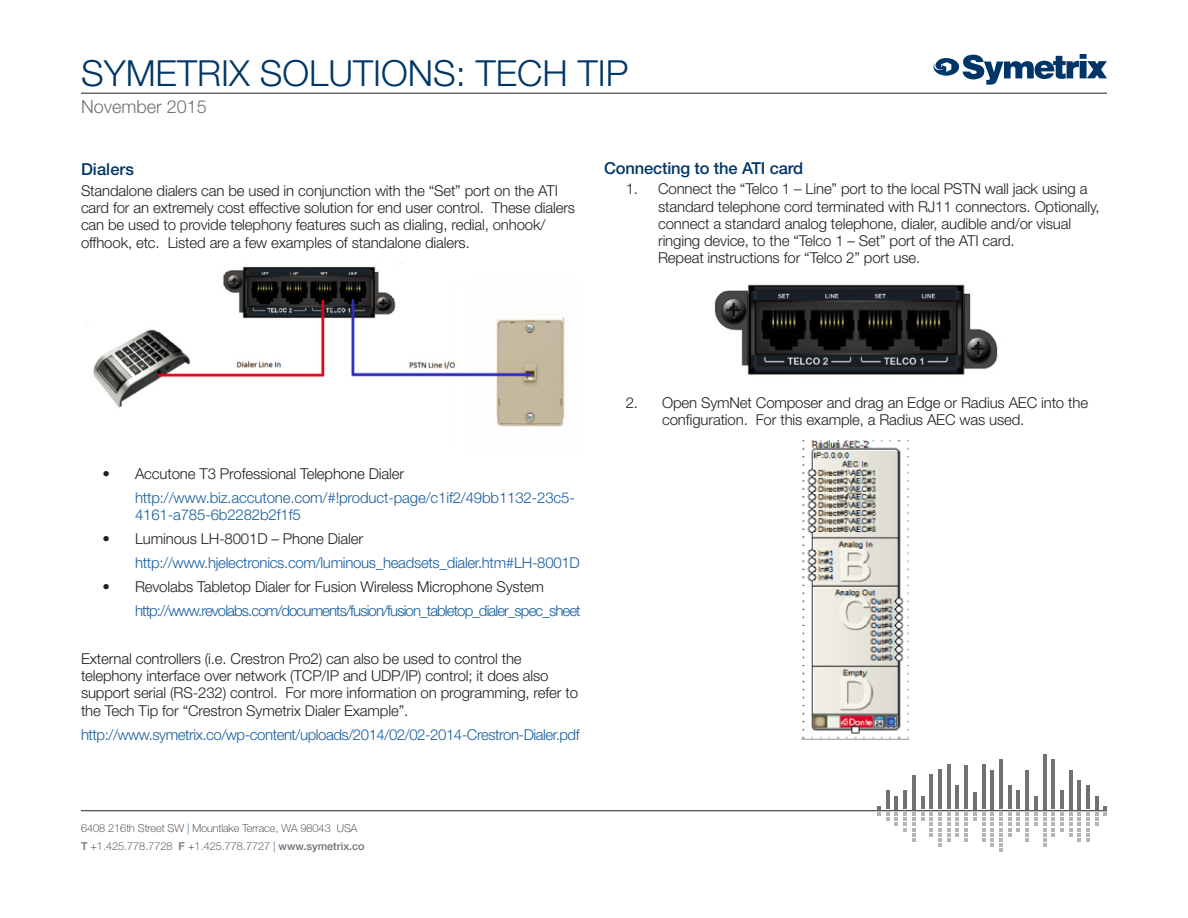
<style>
.page{position:relative;width:1188px;height:918px;background:#fff}
.page>*{position:absolute;margin:0;border:0;box-sizing:border-box;transform-origin:0 0}
.t1{font:300 36px "Helvetica Neue LT Std";color:#003667}
.t2{font:300 18px "Helvetica Neue LT Std";color:#717074}
.Subhead{font:500 16.5px "Helvetica Neue LT Std";letter-spacing:-.01em;color:#003667}
.Body_Text{font:300 15px/17.2px "Helvetica Neue LT Std";letter-spacing:-.01em;color:#231f20}
.Body_Text-2{font:300 15px "Helvetica Neue LT Std";letter-spacing:-.03em;color:#175d9e}
.Body_Text-3{font:300 15px/17.2px "Helvetica Neue LT Std";letter-spacing:-.01em;color:#175d9e}
.Body_Text-4{font:300 15px "Helvetica Neue LT Std";letter-spacing:-.06em;color:#175d9e}
.t3{font:100 10.8px/18px "Helvetica Neue LT Std";color:#231f20}
.s1{color:#003667}
.s2{font-weight:500;color:#717074}
</style>
<div class="page">
<svg style="left:933px;top:54px;width:174px;height:31px"></svg>
<hr style="left:81px;top:93px;width:1026px;height:1px;background:#231f20">
<hr style="left:81px;top:810px;width:1026px;height:1px;background:#231f20">
<hr style="left:886px;top:791px;width:3px;height:18px;background:#717074">
<hr style="left:904px;top:791px;width:3px;height:18px;background:#717074">
<hr style="left:912px;top:775px;width:3px;height:34px;background:#717074">
<hr style="left:930px;top:775px;width:3px;height:34px;background:#717074">
<hr style="left:938px;top:770px;width:4px;height:39px;background:#717074">
<hr style="left:947px;top:765px;width:3px;height:44px;background:#717074">
<hr style="left:956px;top:785px;width:3px;height:24px;background:#717074">
<hr style="left:965px;top:765px;width:3px;height:44px;background:#717074">
<hr style="left:973px;top:792px;width:3px;height:17px;background:#717074">
<hr style="left:982px;top:765px;width:3px;height:44px;background:#717074">
<hr style="left:991px;top:770px;width:3px;height:39px;background:#717074">
<hr style="left:999px;top:759px;width:3px;height:50px;background:#717074">
<hr style="left:1008px;top:786px;width:3px;height:23px;background:#717074">
<hr style="left:1017px;top:791px;width:3px;height:18px;background:#717074">
<hr style="left:1026px;top:770px;width:3px;height:39px;background:#717074">
<hr style="left:1043px;top:754px;width:3px;height:55px;background:#717074">
<hr style="left:1052px;top:759px;width:3px;height:50px;background:#717074">
<hr style="left:1060px;top:791px;width:3px;height:18px;background:#717074">
<hr style="left:1069px;top:770px;width:3px;height:39px;background:#717074">
<hr style="left:1078px;top:780px;width:3px;height:29px;background:#717074">
<hr style="left:1087px;top:785px;width:3px;height:24px;background:#717074">
<svg style="left:878px;top:806px;width:11px;height:15px"></svg>
<svg style="left:895px;top:796px;width:3px;height:30px"></svg>
<svg style="left:904px;top:812px;width:11px;height:29px"></svg>
<svg style="left:921px;top:797px;width:3px;height:24px"></svg>
<svg style="left:930px;top:812px;width:20px;height:35px"></svg>
<svg style="left:956px;top:812px;width:3px;height:24px"></svg>
<svg style="left:965px;top:812px;width:11px;height:29px"></svg>
<svg style="left:982px;top:812px;width:3px;height:29px"></svg>
<svg style="left:991px;top:812px;width:11px;height:40px"></svg>
<svg style="left:1008px;top:812px;width:3px;height:24px"></svg>
<svg style="left:1017px;top:812px;width:3px;height:19px"></svg>
<svg style="left:1026px;top:796px;width:11px;height:45px"></svg>
<svg style="left:1043px;top:812px;width:3px;height:35px"></svg>
<svg style="left:1052px;top:812px;width:11px;height:24px"></svg>
<svg style="left:1069px;top:812px;width:3px;height:24px"></svg>
<svg style="left:1078px;top:812px;width:3px;height:29px"></svg>
<svg style="left:1087px;top:796px;width:11px;height:45px"></svg>
<svg style="left:1104px;top:806px;width:3px;height:9px"></svg>
<img style="left:93px;top:263px;width:472px;height:164px">
<img style="left:714px;top:284px;width:284px;height:91px">
<img style="left:801px;top:440px;width:108px;height:300px">
<h1 class="t1" style="left:81px;top:51px;width:549px">SYMETRIX SOLUTIONS: TECH TIP</h1>
<p class="t2" style="left:81px;top:95px;width:127px">November 2015</p>
<p class="Subhead" style="left:81px;top:160px;width:55px">Dialers</p>
<p class="Body_Text" style="left:81px;top:181px;width:496px">Standalone dialers can be used in conjunction with the “Set” port on the ATI card for an extremely cost effective solution for end user control. These dialers can be used to provide telephony features such as dialing, redial, onhook/ offhook, etc. Listed are a few examples of standalone dialers.</p>
<p class="Subhead" style="left:604px;top:158px;width:201px">Connecting to the ATI card</p>
<p class="Body_Text" style="left:658px;top:180px;width:443px;text-indent:-32px">1. Connect the “Telco 1 – Line” port to the local PSTN wall jack using a standard telephone cord terminated with RJ11 connectors. Optionally, connect a standard analog telephone, dialer, audible and/or visual ringing device, to the “Telco 1 – Set” port of the ATI card.<br>Repeat instructions for “Telco 2” port use.</p>
<p class="Body_Text" style="left:103px;top:464px;width:303px">• Accutone T3 Professional Telephone Dialer</p>
<p class="Body_Text-3" style="left:135px;top:488px;width:442px">http://www.biz.accutone.com/#!product-page/c1if2/49bb1132-23c5-<br>4161-a785-6b2282b2f1f5</p>
<p class="Body_Text" style="left:103px;top:529px;width:262px">• Luminous LH-8001D – Phone Dialer</p>
<p class="Body_Text-2" style="left:135px;top:553px;width:446px">http://www.hjelectronics.com/luminous_headsets_dialer.htm#LH-8001D</p>
<p class="Body_Text" style="left:103px;top:577px;width:443px">• Revolabs Tabletop Dialer for Fusion Wireless Microphone System</p>
<p class="Body_Text-4" style="left:135px;top:601px;width:447px">http://www.revolabs.com/documents/fusion/fusion_tabletop_dialer_spec_sheet</p>
<p class="Body_Text" style="left:81px;top:649px;width:499px">External controllers (i.e. Crestron Pro2) can also be used to control the telephony interface over network (TCP/IP and UDP/IP) control; it does also support serial (RS-232) control. For more information on programming, refer to the Tech Tip for “Crestron Symetrix Dialer Example”.</p>
<p class="Body_Text-2" style="left:81px;top:725px;width:500px">http://www.symetrix.co/wp-content/uploads/2014/02/02-2014-Crestron-Dialer.pdf</p>
<p class="t3" style="left:81px;top:820px;width:285px">6408 216th Street SW <span class="s1">|</span> Mountlake Terrace, WA 98043 USA<br><span class="s2">T</span> +1.425.778.7728 <span class="s2">F</span> +1.425.778.7727 <span class="s1">|</span> <span class="s2">www.symetrix.co</span></p>
<p class="Body_Text" style="left:662px;top:394px;width:428px;text-indent:-36px">2. Open SymNet Composer and drag an Edge or Radius AEC into the configuration. For this example, a Radius AEC was used.</p>
</div>
